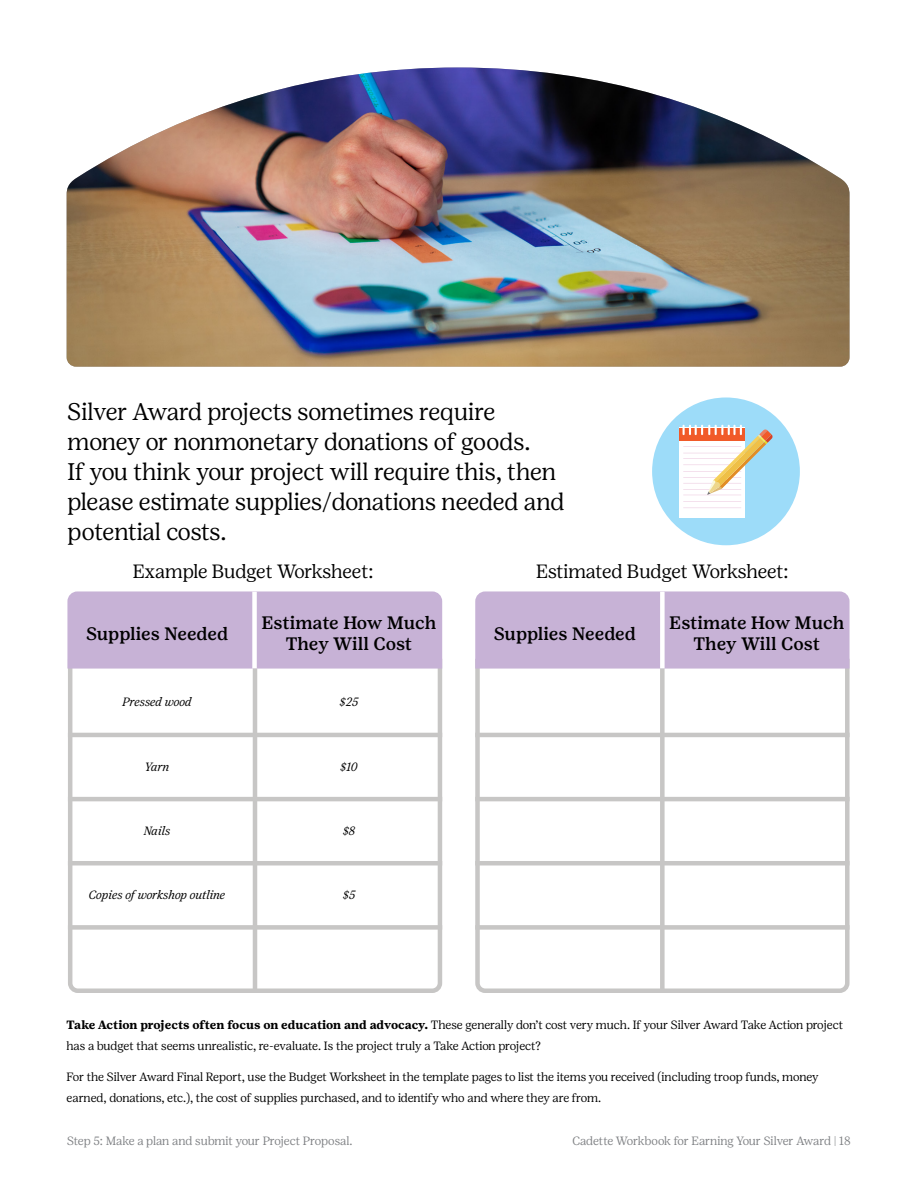
<style>
.page{position:relative;width:918px;height:1188px;background:#fff}
.page>*{position:absolute;margin:0;border:0;box-sizing:border-box;transform-origin:0 0}
.t1{font:300 24px/30px "Girl Scout Display";letter-spacing:-.005em;color:#000}
.t2{font:300 19.2px "Girl Scout Display";letter-spacing:-.005em;color:#000}
.t3{font:500 18px/21px "Girl Scout Text";letter-spacing:-.005em;color:#000;text-align:center}
.t4{font:300 12px/21px "Girl Scout Display";letter-spacing:-.005em;color:#000}
.t5{font:300 12px "Girl Scout Display";color:#808285}
.t6{font:italic 300 12px "Girl Scout Display";color:#000}
.s1{font-family:"Girl Scout Text";font-weight:700}
</style>
<div class="page">
<div style="left:652px;top:397px;width:148px;height:148px;background:#9ddcf9;border-radius:50%"></div>
<svg style="left:475px;top:671px;width:375px;height:322px"></svg>
<svg style="left:68px;top:671px;width:375px;height:322px"></svg>
<div style="left:67px;top:591px;width:376px;height:80px;background:#c7b2d6"></div>
<div style="left:475px;top:591px;width:375px;height:80px;background:#c7b2d6"></div>
<div style="left:252px;top:591px;width:5px;height:78px;background:#fff"></div>
<div style="left:660px;top:591px;width:5px;height:78px;background:#fff"></div>
<img style="left:67px;top:68px;width:783px;height:299px">
<div style="left:679px;top:428px;width:66px;height:90px;background:#fff"></div>
<svg style="left:679px;top:428px;width:4px;height:12px"></svg>
<svg style="left:683px;top:425px;width:90px;height:77px"></svg>
<div style="left:660px;top:669px;width:5px;height:324px;background:#c7c6c5"></div>
<hr style="left:253px;top:669px;width:4px;height:324px;background:#c7c6c5">
<hr style="left:475px;top:733px;width:375px;height:4px;background:#c7c6c5">
<hr style="left:68px;top:733px;width:374px;height:4px;background:#c7c6c5">
<hr style="left:475px;top:797px;width:375px;height:4px;background:#c7c6c5">
<hr style="left:68px;top:797px;width:374px;height:4px;background:#c7c6c5">
<hr style="left:475px;top:861px;width:375px;height:4px;background:#c7c6c5">
<hr style="left:68px;top:861px;width:374px;height:4px;background:#c7c6c5">
<div style="left:475px;top:925px;width:375px;height:5px;background:#c7c6c5"></div>
<div style="left:68px;top:925px;width:374px;height:5px;background:#c7c6c5"></div>
<h1 class="t1" style="left:68px;top:397px;width:499px">Silver Award projects sometimes require money or nonmonetary donations of goods.<br>If you think your project will require this, then please estimate supplies/donations needed and potential costs.</h1>
<h2 class="t2" style="left:133px;top:560px;width:242px">Example Budget Worksheet:</h2>
<h2 class="t2" style="left:536px;top:560px;width:254px">Estimated Budget Worksheet:</h2>
<h3 class="t3" style="left:261px;top:612px;width:177px">Estimate How Much<br>They Will Cost</h3>
<h3 class="t3" style="left:669px;top:612px;width:177px">Estimate How Much<br>They Will Cost</h3>
<h3 class="t3" style="left:86px;top:623px;width:144px">Supplies Needed</h3>
<h3 class="t3" style="left:494px;top:623px;width:144px">Supplies Needed</h3>
<p class="t6" style="left:122px;top:695px;width:71px">Pressed wood</p>
<p class="t6" style="left:340px;top:695px;width:20px">$25</p>
<p class="t6" style="left:145px;top:760px;width:26px">Yarn</p>
<p class="t6" style="left:340px;top:760px;width:19px">$10</p>
<p class="t6" style="left:144px;top:824px;width:28px">Nails</p>
<p class="t6" style="left:343px;top:824px;width:14px">$8</p>
<p class="t6" style="left:89px;top:888px;width:138px">Copies of workshop outline</p>
<p class="t6" style="left:343px;top:888px;width:14px">$5</p>
<p class="t4" style="left:67px;top:1014px;width:778px"><span class="s1">Take Action projects often focus on education and advocacy.</span> These generally don’t cost very much. If your Silver Award Take Action project has a budget that seems unrealistic, re-evaluate. Is the project truly a Take Action project?</p>
<p class="t4" style="left:67px;top:1067px;width:754px">For the Silver Award Final Report, use the Budget Worksheet in the template pages to list the items you received (including troop funds, money earned, donations, etc.), the cost of supplies purchased, and to identify who and where they are from.</p>
<p class="t5" style="left:67px;top:1134px;width:287px">Step 5: Make a plan and submit your Project Proposal.</p>
<p class="t5" style="left:573px;top:1134px;width:280px">Cadette Workbook for Earning Your Silver Award | 18</p>
</div>
